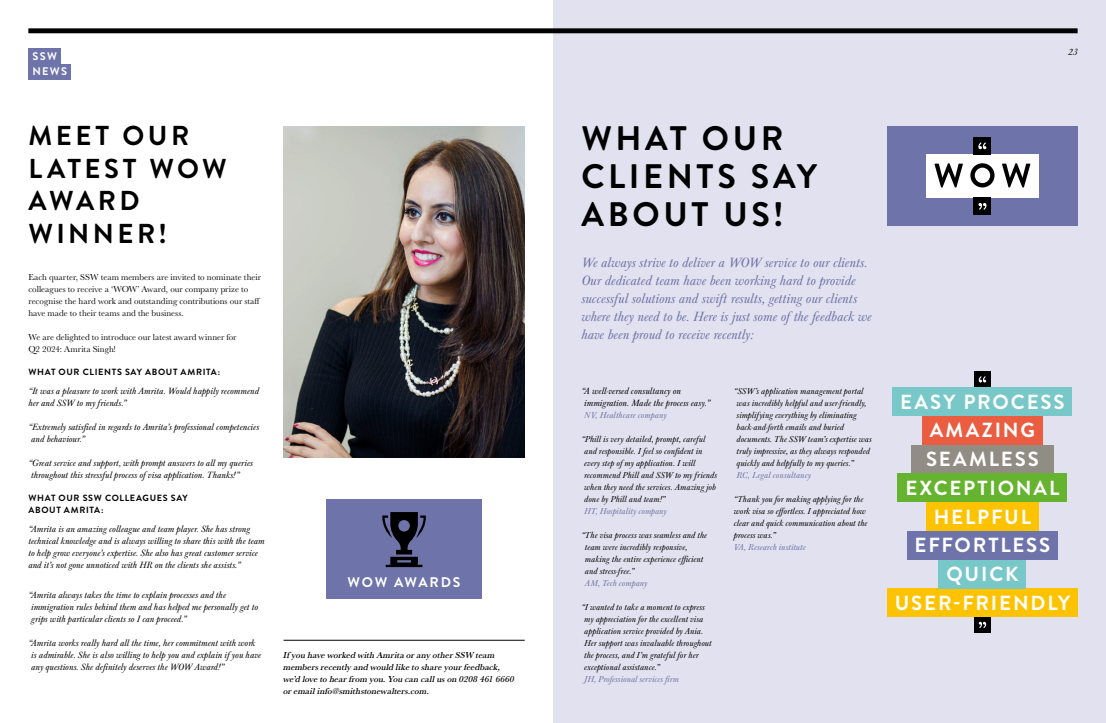
<style>
.page{position:relative;width:1106px;height:723px;background:#fff}
.page>*{position:absolute;margin:0;border:0;box-sizing:border-box;transform-origin:0 0}
.t1{font:700 34px/38px "Brandon Grotesque";letter-spacing:.105em;color:#000}
.t2{font:700 27.3px/32.5px "Brandon Grotesque";letter-spacing:.125em;color:#000}
.t3{font:700 20.4px/28.7px "Brandon Grotesque";letter-spacing:.09em;color:#fff;text-align:center}
.t4{font:italic 14px/18px "Baskerville URW";color:#6e74a9}
.t5{font:700 14px "Brandon Grotesque";letter-spacing:.115em;color:#fff}
.t6{font:700 11px/15.7px "Brandon Grotesque";letter-spacing:.125em;color:#fff}
.t7{font:italic 9.5px/12px "Baskerville URW";color:#000}
.t8{font:italic 9px/12px "Baskerville URW";letter-spacing:.005em;color:#000}
.t9{font:9px/12px "Baskerville URW";color:#000}
.t10{font:italic 500 9px/12px "Baskerville URW";color:#000}
.t11{font:italic 9px "Baskerville URW";letter-spacing:.005em;color:#6e74a9}
.t12{font:700 9px/12px "Brandon Grotesque";letter-spacing:.075em;color:#000}
</style>
<div class="page">
<div style="left:553px;top:0;width:553px;height:723px;background:#e2e1ef"></div>
<div style="left:28px;top:28px;width:1049px;height:5px;background:#000"></div>
<svg style="left:887px;top:126px;width:190px;height:100px;background:#8488ae"></svg>
<div style="left:911px;top:445px;width:142px;height:28px;background:#918c84"></div>
<div style="left:897px;top:473px;width:170px;height:29px;background:#65b32e"></div>
<div style="left:974px;top:371px;width:16px;height:16px;background:#000"></div>
<svg style="left:978px;top:376px;width:8px;height:6px"></svg>
<div style="left:922px;top:416px;width:120px;height:29px;background:#eb5d40"></div>
<div style="left:892px;top:387px;width:180px;height:29px;background:#78c7c9"></div>
<div style="left:974px;top:617px;width:16px;height:16px;background:#000"></div>
<svg style="left:978px;top:622px;width:8px;height:6px"></svg>
<div style="left:926px;top:502px;width:112px;height:29px;background:#fdc300"></div>
<div style="left:887px;top:588px;width:190px;height:29px;background:#fdc300"></div>
<div style="left:907px;top:531px;width:150px;height:29px;background:#6e74a9"></div>
<div style="left:938px;top:560px;width:88px;height:28px;background:#78c7c9"></div>
<hr style="left:283px;top:640px;width:241px;height:1px;background:#000">
<img style="left:283px;top:126px;width:241px;height:331px">
<svg style="left:326px;top:499px;width:156px;height:99px;background:#656b9c"></svg>
<div style="left:28px;top:48px;width:33px;height:16px;background:#6e74a9"></div>
<div style="left:28px;top:64px;width:43px;height:16px;background:#6e74a9"></div>
<p class="t6" style="left:32px;top:48px;width:36px">SSW<br>NEWS</p>
<h2 class="t2" style="left:29px;top:120px;width:200px">MEET OUR<br>LATEST WOW<br>AWARD<br>WINNER!</h2>
<p class="t9" style="left:28px;top:271px;width:234px">Each quarter, SSW team members are invited to nominate their colleagues to receive a ‘WOW’ Award, our company prize to recognise the hard work and outstanding contributions our staff have made to their teams and the business.</p>
<p class="t9" style="left:28px;top:331px;width:210px">We are delighted to introduce our latest award winner for<br>Q2 2024: Amrita Singh!</p>
<p class="t12" style="left:28px;top:366px;width:193px">WHAT OUR CLIENTS SAY ABOUT AMRITA:</p>
<p class="t7" style="left:28px;top:385px;width:232px">“It was a pleasure to work with Amrita. Would happily recommend her and SSW to my friends.”</p>
<p class="t7" style="left:28px;top:421px;width:232px">“Extremely satisfied in regards to Amrita’s professional competencies and behaviour.”</p>
<p class="t7" style="left:28px;top:457px;width:226px">“Great service and support, with prompt answers to all my queries throughout this stressful process of visa application. Thanks!”</p>
<p class="t12" style="left:28px;top:492px;width:161px">WHAT OUR SSW COLLEAGUES SAY<br>ABOUT AMRITA:</p>
<p class="t7" style="left:28px;top:523px;width:238px">“Amrita is an amazing colleague and team player. She has strong technical knowledge and is always willing to share this with the team to help grow everyone’s expertise. She also has great customer service and it’s not gone unnoticed with HR on the clients she assists.”</p>
<p class="t7" style="left:28px;top:589px;width:231px">“Amrita always takes the time to explain processes and the immigration rules behind them and has helped me personally get to grips with particular clients so I can proceed.”</p>
<p class="t7" style="left:28px;top:637px;width:234px">“Amrita works really hard all the time, her commitment with work is admirable. She is also willing to help you and explain if you have any questions. She definitely deserves the WOW Award!”</p>
<h3 class="t5" style="left:347px;top:573px;width:114px">WOW AWARDS</h3>
<p class="t10" style="left:283px;top:648px;width:232px">If you have worked with Amrita or any other SSW team members recently and would like to share your feedback, we’d love to hear from you. You can call us on 0208 461 6660 or email info@smithstonewalters.com.</p>
<p class="t7" style="left:1068px;top:46px;width:11px">23</p>
<h1 class="t1" style="left:581px;top:120px;width:237px">WHAT OUR<br>CLIENTS SAY<br>ABOUT US!</h1>
<p class="t4" style="left:581px;top:253px;width:292px">We always strive to deliver a WOW service to our clients.<br>Our dedicated team have been working hard to provide successful solutions and swift results, getting our clients where they need to be. Here is just some of the feedback we have been proud to receive recently:</p>
<p class="t7" style="left:584px;top:385px;width:127px;text-indent:-3px">“A well-versed consultancy on immigration. Made the process easy.”</p>
<p class="t11" style="left:584px;top:410px;width:84px">NV, Healthcare company</p>
<p class="t8" style="left:584px;top:433px;width:134px;text-indent:-3px">“Phill is very detailed, prompt, careful and responsible. I feel so confident in every step of my application. I will recommend Phill and SSW to my friends when they need the services. Amazing job done by Phill and team!”</p>
<p class="t11" style="left:584px;top:506px;width:84px">HT, Hospitality company</p>
<p class="t8" style="left:585px;top:529px;width:124px;text-indent:-4px">“The visa process was seamless and the team were incredibly responsive, making the entire experience efficient and stress-free.”</p>
<p class="t11" style="left:585px;top:578px;width:64px">AM, Tech company</p>
<p class="t8" style="left:584px;top:601px;width:129px;text-indent:-3px">“I wanted to take a moment to express my appreciation for the excellent visa application service provided by Ania.<br>Her support was invaluable throughout the process, and I’m grateful for her exceptional assistance.”</p>
<p class="t11" style="left:584px;top:674px;width:96px">JH, Professional services firm</p>
<p class="t8" style="left:736px;top:385px;width:137px;text-indent:-3px">“SSW’s application management portal was incredibly helpful and user-friendly, simplifying everything by eliminating back-and-forth emails and buried documents. The SSW team’s expertise was truly impressive, as they always responded quickly and helpfully to my queries.”</p>
<p class="t11" style="left:736px;top:470px;width:76px">RC, Legal consultancy</p>
<p class="t8" style="left:733px;top:493px;width:135px">“Thank you for making applying for the work visa so effortless. I appreciated how clear and quick communication about the process was.”</p>
<p class="t11" style="left:733px;top:542px;width:73px">VA, Research institute</p>
<h3 class="t3" style="left:900px;top:388px;width:166px">EASY PROCESS</h3>
<h3 class="t3" style="left:929px;top:416px;width:107px">AMAZING</h3>
<h3 class="t3" style="left:905px;top:445px;width:155px">SEAMLESS<br>EXCEPTIONAL</h3>
<h3 class="t3" style="left:933px;top:502px;width:99px">HELPFUL</h3>
<h3 class="t3" style="left:914px;top:531px;width:137px">EFFORTLESS<br>QUICK</h3>
<h3 class="t3" style="left:894px;top:589px;width:177px">USER-FRIENDLY</h3>
</div>
